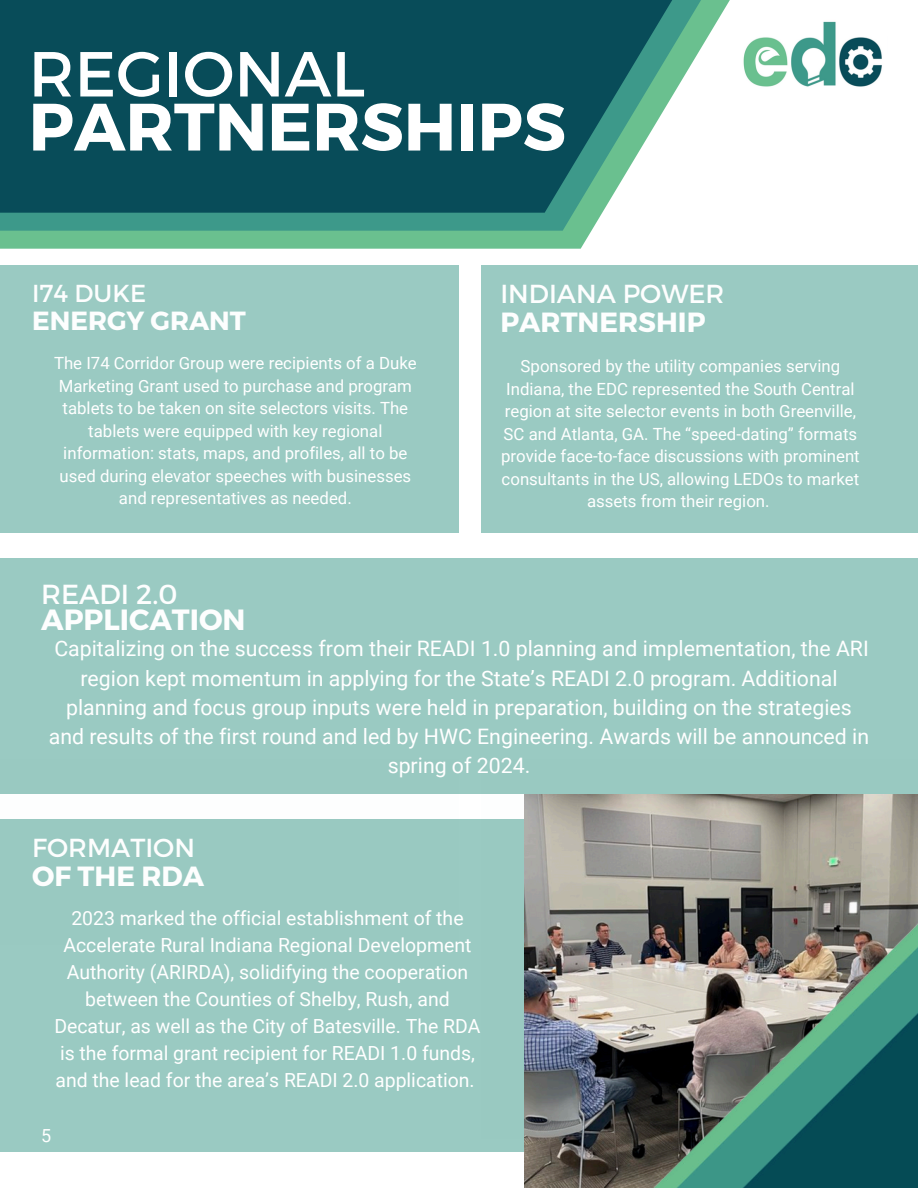
<style>
.page{position:relative;width:918px;height:1188px;background:#fff}
.page>*{position:absolute;margin:0;border:0;box-sizing:border-box;transform-origin:0 0}
.t1{font:700 66.9px "Montserrat";color:#fff}
.t2{font:63.45px "Montserrat";color:#fff}
.t3{font:700 29.25px "Montserrat";color:#fdfefe}
.t4{font:700 27.75px "Montserrat";color:#fdfefe}
.t5{font:27.6px "Montserrat";color:#fdfefe}
.t6{font:700 26.25px "Montserrat";color:#fdfefe}
.t7{font:26.1px "Montserrat";color:#fdfefe}
.t8{font:24.6px "Montserrat";color:#fdfefe}
.t9{font:21.3px/29.2px "Roboto";color:#fff;text-align:center}
.t10{font:19.5px/27px "Roboto";color:#fff;text-align:center}
.t11{font:18px "Roboto";color:#fff}
.t12{font:16.8px/22.5px "Roboto";color:#fff;text-align:center}
</style>
<div class="page">
<div style="left:0;top:231px;width:592px;height:18px;background:#6ac08f"></div>
<svg style="left:0;top:213px;width:602px;height:18px;background:#419c8b"></svg>
<svg style="left:0;top:0;width:730px;height:213px;background:#23636b"></svg>
<img style="left:743px;top:21px;width:139px;height:66px">
<div style="left:0;top:266px;width:459px;height:267px;background:#9acac2"></div>
<div style="left:481px;top:266px;width:437px;height:267px;background:#9acac2"></div>
<div style="left:0;top:559px;width:918px;height:235px;background:#9acac2"></div>
<div style="left:0;top:820px;width:917px;height:332px;background:#9acac2"></div>
<img style="left:472px;top:794px;width:446px;height:394px">
<h2 class="t2" style="left:29px;top:33px;width:338px">REGIONAL</h2>
<h1 class="t1" style="left:29px;top:83px;width:539px">PARTNERSHIPS</h1>
<h3 class="t8" style="left:32px;top:277px;width:115px">I74 DUKE</h3>
<h3 class="t6" style="left:32px;top:303px;width:215px">ENERGY GRANT</h3>
<p class="t12" style="left:54px;top:352px;width:364px">The I74 Corridor Group were recipients of a Duke Marketing Grant used to purchase and program tablets to be taken on site selectors visits. The tablets were equipped with key regional information: stats, maps, and profiles, all to be used during elevator speeches with businesses and representatives as needed.</p>
<h3 class="t5" style="left:41px;top:577px;width:138px">READI 2.0</h3>
<h3 class="t3" style="left:41px;top:601px;width:206px">APPLICATION</h3>
<h3 class="t7" style="left:500px;top:277px;width:225px">INDIANA POWER</h3>
<h3 class="t4" style="left:500px;top:304px;width:207px">PARTNERSHIP</h3>
<p class="t12" style="left:501px;top:355px;width:360px">Sponsored by the utility companies serving Indiana, the EDC represented the South Central region at site selector events in both Greenville, SC and Atlanta, GA. The “speed-dating” formats provide face-to-face discussions with prominent consultants in the US, allowing LEDOs to market assets from their region.</p>
<p class="t9" style="left:49px;top:635px;width:822px">Capitalizing on the success from their READI 1.0 planning and implementation, the ARI region kept momentum in applying for the State’s READI 2.0 program. Additional planning and focus group inputs were held in preparation, building on the strategies and results of the first round and led by HWC Engineering. Awards will be announced in spring of 2024.</p>
<h3 class="t7" style="left:32px;top:830px;width:164px">FORMATION</h3>
<h3 class="t4" style="left:32px;top:858px;width:174px">OF THE RDA</h3>
<p class="t10" style="left:54px;top:905px;width:428px">2023 marked the official establishment of the Accelerate Rural Indiana Regional Development Authority (ARIRDA), solidifying the cooperation between the Counties of Shelby, Rush, and Decatur, as well as the City of Batesville. The RDA is the formal grant recipient for READI 1.0 funds, and the lead for the area’s READI 2.0 application.</p>
<p class="t11" style="left:41px;top:1126px;width:12px">5</p>
</div>
